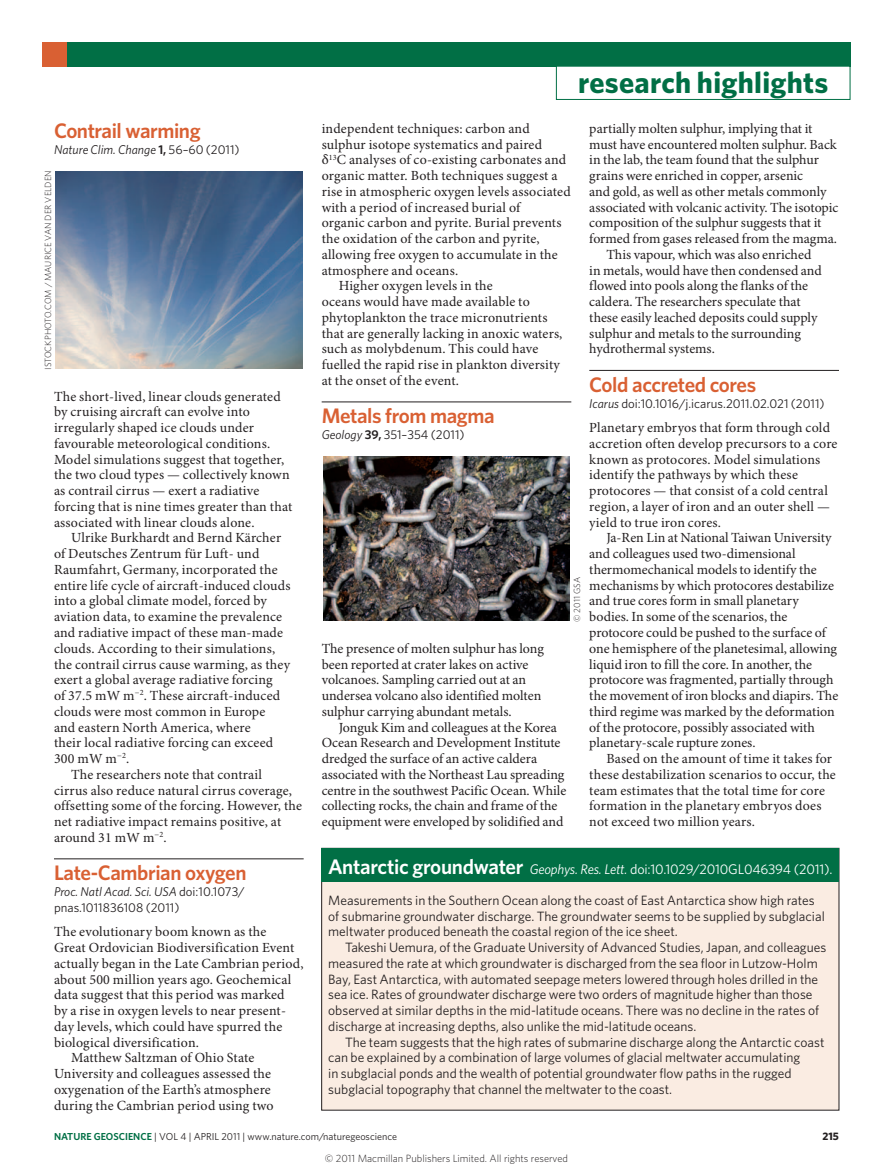
<style>
.page{position:relative;width:893px;height:1174px;background:#fff}
.page>*{position:absolute;margin:0;border:0;box-sizing:border-box;transform-origin:0 0}
.t1{font:700 30px "Whitney";letter-spacing:.01em;color:#016f45}
.Title_w_rule{font:600 21px "Whitney";letter-spacing:-.02em;color:#d96033}
.Title{font:600 21px "Whitney";letter-spacing:-.02em;color:#d96033}
.Body_text{font:13.95px/15.8px "Minion Pro";letter-spacing:.005em;color:#231f20}
.Body_first{font:13.95px/15.8px "Minion Pro";letter-spacing:.01em;color:#231f20}
.RH_box_title{font:13.95px "Whitney";letter-spacing:-.015em;color:#fff}
.Box_body_text{font:13.5px/15.8px "Whitney";color:#231f20}
.Box_body_first{font:13.5px/15.8px "Whitney";color:#231f20}
.Journal_DOI_ref{font:12.75px/15.8px "Whitney";color:#231f20}
.Journal_DOI_ref-2{font:italic 12.75px "Whitney";color:#231f20}
.t2{font:700 10.8px "Whitney";color:#231f20}
.t3{font:300 10.5px "Whitney";color:#231f20}
.t4{font:10.2px "Whitney";color:#231f20}
.Picture_credit{font:300 9px "Whitney";color:#231f20}
.s1{font-weight:600;font-style:normal}
.s2{font-style:normal}
.s3{font-style:italic}
.s4{font-weight:600}
.s5{font-weight:600;font-size:21px}
.s6{font-weight:600;color:#016f45}
</style>
<div class="page">
<div style="left:43px;top:43px;width:807px;height:24px;background:#016f45"></div>
<div style="left:43px;top:43px;width:24px;height:24px;background:#d96033"></div>
<div style="left:556px;top:66px;width:294px;height:34px;border:1px solid #016f45"></div>
<hr style="left:54px;top:858px;width:250px;height:1px;background:#231f20">
<hr style="left:322px;top:402px;width:249px;height:1px;background:#231f20">
<hr style="left:589px;top:370px;width:250px;height:1px;background:#231f20">
<img style="left:56px;top:171px;width:246px;height:197px">
<img style="left:323px;top:456px;width:247px;height:165px">
<div style="left:322px;top:848px;width:517px;height:262px;background:#faece2"></div>
<div style="left:322px;top:848px;width:517px;height:34px;background:#016f45"></div>
<p class="Title" style="left:54px;top:117px;width:148px">Contrail warming</p>
<p class="Journal_DOI_ref-2" style="left:54px;top:141px;width:187px">Nature Clim. Change <span class="s1">1,</span> <span class="s2">56–60 (2011)</span></p>
<p class="Picture_credit" style="left:42px;top:370px;width:201px;rotate:-90deg">ISTOCKPHOTO.COM / MAURICE VAN DER VELDEN</p>
<p class="Body_first" style="left:54px;top:389px;width:240px">The short-lived, linear clouds generated by cruising aircraft can evolve into irregularly shaped ice clouds under favourable meteorological conditions.<br>Model simulations suggest that together, the two cloud types — collectively known as contrail cirrus — exert a radiative forcing that is nine times greater than that associated with linear clouds alone.</p>
<p class="Body_text" style="left:54px;top:530px;width:238px;text-indent:17px">Ulrike Burkhardt and Bernd Kärcher of Deutsches Zentrum für Luft- und Raumfahrt, Germany, incorporated the entire life cycle of aircraft-induced clouds into a global climate model, forced by aviation data, to examine the prevalence and radiative impact of these man-made clouds. According to their simulations, the contrail cirrus cause warming, as they exert a global average radiative forcing<br>of 37.5 mW m<sup>−2</sup>. These aircraft-induced clouds were most common in Europe<br>and eastern North America, where<br>their local radiative forcing can exceed 300 mW m<sup>−2</sup>.</p>
<p class="Body_text" style="left:54px;top:767px;width:250px;text-indent:17px">The researchers note that contrail<br>cirrus also reduce natural cirrus coverage, offsetting some of the forcing. However, the net radiative impact remains positive, at around 31 mW m<sup>−2</sup>.</p>
<p class="Title_w_rule" style="left:54px;top:859px;width:194px">Late-Cambrian oxygen</p>
<p class="Journal_DOI_ref" style="left:54px;top:883px;width:192px"><span class="s3">Proc. Natl Acad. Sci. USA</span> doi:10.1073/ pnas.1011836108 (2011)</p>
<p class="Body_first" style="left:54px;top:924px;width:251px">The evolutionary boom known as the<br>Great Ordovician Biodiversification Event actually began in the Late Cambrian period, about 500 million years ago. Geochemical data suggest that this period was marked<br>by a rise in oxygen levels to near present&shy;day levels, which could have spurred the biological diversification.</p>
<p class="Body_text" style="left:54px;top:1050px;width:221px;text-align:center">Matthew Saltzman of Ohio State University and colleagues assessed the oxygenation of the Earth’s atmosphere during the Cambrian period using two</p>
<p class="t1" style="left:578px;top:62px;width:252px">research highlights</p>
<p class="Body_text" style="left:322px;top:121px;width:251px">independent techniques: carbon and sulphur isotope systematics and paired<br>δ<sup>13</sup>C analyses of co-existing carbonates and organic matter. Both techniques suggest a rise in atmospheric oxygen levels associated with a period of increased burial of<br>organic carbon and pyrite. Burial prevents the oxidation of the carbon and pyrite, allowing free oxygen to accumulate in the atmosphere and oceans.</p>
<p class="Body_text" style="left:322px;top:278px;width:242px;text-indent:17px">Higher oxygen levels in the<br>oceans would have made available to phytoplankton the trace micronutrients that are generally lacking in anoxic waters, such as molybdenum. This could have fuelled the rapid rise in plankton diversity at the onset of the event.</p>
<p class="Title_w_rule" style="left:322px;top:402px;width:174px">Metals from magma</p>
<p class="Journal_DOI_ref" style="left:322px;top:426px;width:144px"><span class="s3">Geology</span> <span class="s4">39,</span> 351–354 (2011)</p>
<p class="Picture_credit" style="left:571px;top:622px;width:47px;rotate:-90deg">© 2011 GSA</p>
<p class="Body_first" style="left:322px;top:641px;width:224px">The presence of molten sulphur has long been reported at crater lakes on active volcanoes. Sampling carried out at an undersea volcano also identified molten sulphur carrying abundant metals.</p>
<p class="Body_text" style="left:322px;top:719px;width:246px;text-indent:17px">Jonguk Kim and colleagues at the Korea Ocean Research and Development Institute dredged the surface of an active caldera associated with the Northeast Lau spreading centre in the southwest Pacific Ocean. While collecting rocks, the chain and frame of the equipment were enveloped by solidified and</p>
<p class="Body_text" style="left:589px;top:121px;width:251px">partially molten sulphur, implying that it must have encountered molten sulphur. Back in the lab, the team found that the sulphur grains were enriched in copper, arsenic<br>and gold, as well as other metals commonly associated with volcanic activity. The isotopic composition of the sulphur suggests that it formed from gases released from the magma.</p>
<p class="Body_text" style="left:589px;top:247px;width:234px;text-indent:17px">This vapour, which was also enriched in metals, would have then condensed and flowed into pools along the flanks of the caldera. The researchers speculate that these easily leached deposits could supply sulphur and metals to the surrounding hydrothermal systems.</p>
<p class="Title_w_rule" style="left:589px;top:370px;width:168px">Cold accreted cores</p>
<p class="Journal_DOI_ref" style="left:589px;top:395px;width:237px"><span class="s3">Icarus</span> doi:10.1016/j.icarus.2011.02.021 (2011)</p>
<p class="Body_first" style="left:589px;top:420px;width:250px">Planetary embryos that form through cold accretion often develop precursors to a core known as protocores. Model simulations identify the pathways by which these protocores — that consist of a cold central region, a layer of iron and an outer shell — yield to true iron cores.</p>
<p class="Body_text" style="left:589px;top:530px;width:250px;text-indent:17px">Ja-Ren Lin at National Taiwan University and colleagues used two-dimensional thermomechanical models to identify the mechanisms by which protocores destabilize and true cores form in small planetary bodies. In some of the scenarios, the protocore could be pushed to the surface of one hemisphere of the planetesimal, allowing liquid iron to fill the core. In another, the protocore was fragmented, partially through the movement of iron blocks and diapirs. The third regime was marked by the deformation of the protocore, possibly associated with planetary-scale rupture zones.</p>
<p class="Body_text" style="left:589px;top:751px;width:248px;text-indent:17px">Based on the amount of time it takes for these destabilization scenarios to occur, the team estimates that the total time for core formation in the planetary embryos does not exceed two million years.</p>
<p class="RH_box_title" style="left:328px;top:859px;width:506px"><span class="s5">Antarctic groundwater</span> <span class="s3">Geophys. Res. Lett.</span> doi:10.1029/2010GL046394 (2011).</p>
<p class="Box_body_first" style="left:328px;top:892px;width:498px">Measurements in the Southern Ocean along the coast of East Antarctica show high rates of submarine groundwater discharge. The groundwater seems to be supplied by subglacial meltwater produced beneath the coastal region of the ice sheet.</p>
<p class="Box_body_text" style="left:328px;top:939px;width:500px;text-indent:17px">Takeshi Uemura, of the Graduate University of Advanced Studies, Japan, and colleagues measured the rate at which groundwater is discharged from the sea floor in Lutzow-Holm Bay, East Antarctica, with automated seepage meters lowered through holes drilled in the sea ice. Rates of groundwater discharge were two orders of magnitude higher than those observed at similar depths in the mid-latitude oceans. There was no decline in the rates of discharge at increasing depths, also unlike the mid-latitude oceans.</p>
<p class="Box_body_text" style="left:328px;top:1033px;width:498px;text-indent:17px">The team suggests that the high rates of submarine discharge along the Antarctic coast can be explained by a combination of large volumes of glacial meltwater accumulating<br>in subglacial ponds and the wealth of potential groundwater flow paths in the rugged subglacial topography that channel the meltwater to the coast.</p>
<p class="t4" style="left:54px;top:1129px;width:345px"><span class="s6">NATURE GEOSCIENCE</span> | VOL 4 | APRIL 2011 | www.nature.com/naturegeoscience</p>
<p class="t2" style="left:822px;top:1129px;width:18px">215</p>
<p class="t3" style="left:325px;top:1151px;width:245px">© 2011 Macmillan Publishers Limited. All rights reserved</p>
</div>
